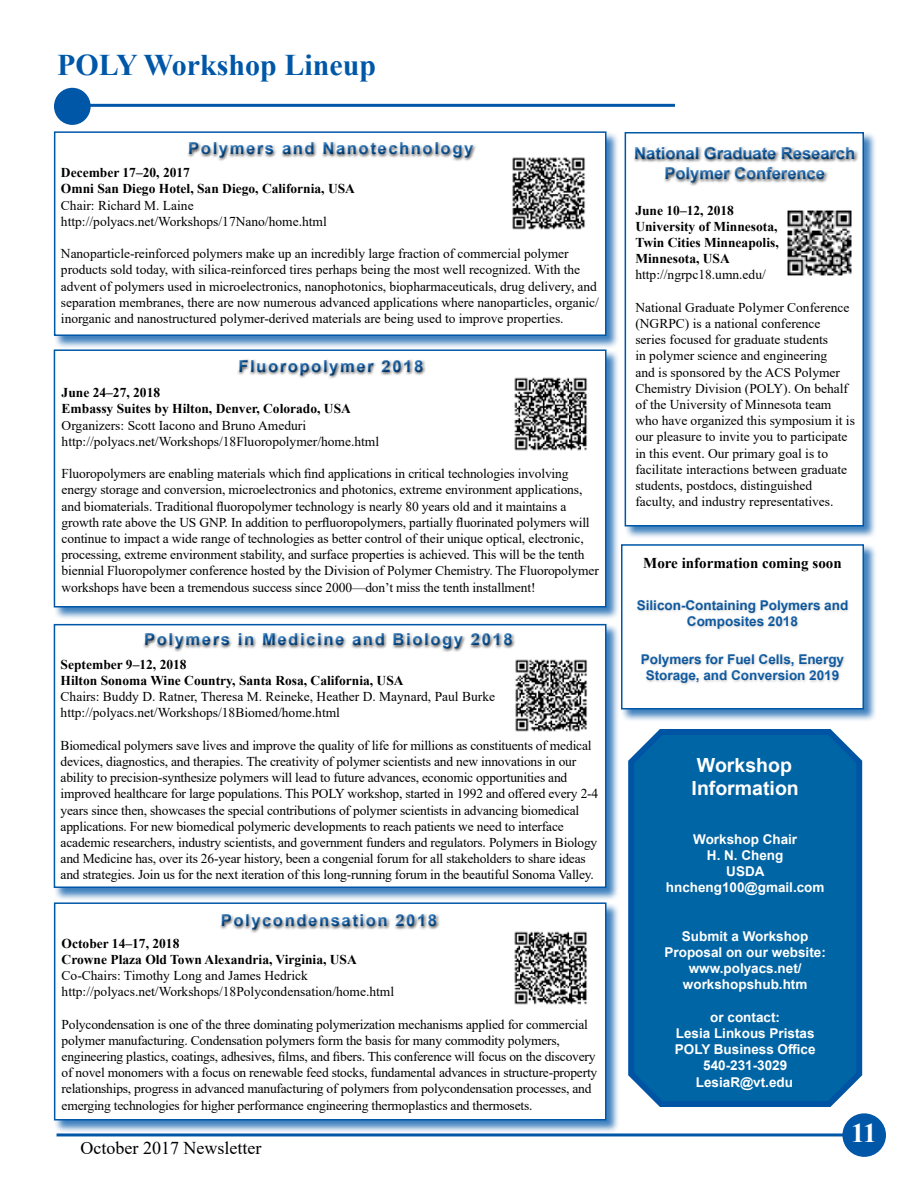
<style>
.page{position:relative;width:918px;height:1188px;background:#fff}
.page>*{position:absolute;margin:0;border:0;box-sizing:border-box;transform-origin:0 0}
.t1{font:700 30px "Times New Roman";color:#0057a8}
.t2{font:700 27px "Times New Roman";color:#fff}
.t3{font:700 19.5px/23.4px "Arial";color:#fff}
.t4{font:18px "Times New Roman";color:#000}
.t5{font:700 16.5px "Arial";letter-spacing:.1em;color:#0057a8}
.t6{font:700 16.5px/19.8px "Arial";color:#0057a8;text-align:center}
.t7{font:700 15px "Times New Roman";color:#000}
.t8{font:13.5px/16.2px "Times New Roman";letter-spacing:-.01em;color:#000}
.t9{font:700 13.5px/16.2px "Times New Roman";color:#000}
.t10{font:700 13.5px/16.2px "Arial";color:#fff;text-align:center}
.t11{font:700 13.5px/16.2px "Arial";color:#0057a8;text-align:center}
</style>
<div class="page">
<hr style="left:57px;top:1133px;width:807px;height:3px;background:#0057a8">
<div style="left:843px;top:1114px;width:42px;height:42px;background:#0057a8;border-radius:50%"></div>
<div style="left:842px;top:1113px;width:44px;height:44px;border:2px solid #0057a8;border-radius:50%"></div>
<div style="left:625px;top:132px;width:252px;height:407px;background:#0057a8;opacity:.75"></div>
<div style="left:625px;top:132px;width:239px;height:394px;background:#fff;border:2px solid #0057a8"></div>
<div style="left:54px;top:624px;width:566px;height:277px;background:#0057a8;opacity:.75"></div>
<div style="left:54px;top:624px;width:553px;height:264px;background:#fff;border:2px solid #0057a8"></div>
<div style="left:54px;top:902px;width:565px;height:232px;background:#0057a8;opacity:.75"></div>
<div style="left:54px;top:902px;width:553px;height:218px;background:#fff;border:2px solid #0057a8"></div>
<div style="left:54px;top:349px;width:566px;height:272px;background:#0057a8;opacity:.75"></div>
<div style="left:54px;top:349px;width:553px;height:259px;background:#fff;border:2px solid #0057a8"></div>
<div style="left:54px;top:131px;width:565px;height:218px;background:#0057a8;opacity:.75"></div>
<div style="left:54px;top:131px;width:553px;height:205px;background:#fff;border:2px solid #0057a8"></div>
<hr style="left:71px;top:104px;width:604px;height:3px;background:#0057a8">
<div style="left:55px;top:89px;width:35px;height:35px;background:#0057a8;border-radius:50%"></div>
<div style="left:54px;top:88px;width:37px;height:37px;border:2px solid #0057a8;border-radius:50%"></div>
<svg style="left:628px;top:729px;width:235px;height:378px;background:#0667a6"></svg>
<div style="left:186px;top:140px;width:291px;height:22px;background:#000;opacity:.75"></div>
<img style="left:512px;top:157px;width:73px;height:73px">
<img style="left:514px;top:377px;width:73px;height:74px">
<img style="left:515px;top:659px;width:72px;height:73px">
<img style="left:514px;top:931px;width:73px;height:74px">
<div style="left:236px;top:358px;width:192px;height:22px;background:#000;opacity:.75"></div>
<div style="left:142px;top:631px;width:375px;height:22px;background:#000;opacity:.75"></div>
<div style="left:219px;top:912px;width:222px;height:22px;background:#000;opacity:.75"></div>
<div style="left:632px;top:145px;width:227px;height:42px;background:#000;opacity:.75"></div>
<img style="left:787px;top:210px;width:65px;height:66px">
<div style="left:621px;top:544px;width:256px;height:178px;background:#0057a8;opacity:.75"></div>
<div style="left:621px;top:544px;width:243px;height:166px;background:#fff;border:2px solid #0057a8"></div>
<div style="left:635px;top:598px;width:216px;height:88px;background:#000;opacity:.75"></div>
<h1 class="t1" style="left:57px;top:43px;width:321px">POLY Workshop Lineup</h1>
<p class="t5" style="left:188px;top:137px;width:286px">Polymers and Nanotechnology</p>
<p class="t9" style="left:61px;top:164px;width:296px">December 17–20, 2017<br>Omni San Diego Hotel, San Diego, California, USA</p>
<p class="t8" style="left:61px;top:197px;width:267px">Chair: Richard M. Laine http://polyacs.net/Workshops/17Nano/home.html</p>
<p class="t8" style="left:61px;top:245px;width:539px">Nanoparticle-reinforced polymers make up an incredibly large fraction of commercial polymer products sold today, with silica-reinforced tires perhaps being the most well recognized. With the advent of polymers used in microelectronics, nanophotonics, biopharmaceuticals, drug delivery, and separation membranes, there are now numerous advanced applications where nanoparticles, organic/ inorganic and nanostructured polymer-derived materials are being used to improve properties.</p>
<p class="t5" style="left:238px;top:355px;width:186px">Fluoropolymer 2018</p>
<p class="t9" style="left:62px;top:384px;width:291px">June 24–27, 2018<br>Embassy Suites by Hilton, Denver, Colorado, USA</p>
<p class="t8" style="left:62px;top:417px;width:319px">Organizers: Scott Iacono and Bruno Ameduri http://polyacs.net/Workshops/18Fluoropolymer/home.html</p>
<p class="t8" style="left:62px;top:465px;width:539px">Fluoropolymers are enabling materials which find applications in critical technologies involving energy storage and conversion, microelectronics and photonics, extreme environment applications, and biomaterials. Traditional fluoropolymer technology is nearly 80 years old and it maintains a growth rate above the US GNP. In addition to perfluoropolymers, partially fluorinated polymers will continue to impact a wide range of technologies as better control of their unique optical, electronic, processing, extreme environment stability, and surface properties is achieved. This will be the tenth biennial Fluoropolymer conference hosted by the Division of Polymer Chemistry. The Fluoropolymer workshops have been a tremendous success since 2000—don’t miss the tenth installment!</p>
<p class="t5" style="left:144px;top:628px;width:370px">Polymers in Medicine and Biology 2018</p>
<p class="t9" style="left:61px;top:656px;width:345px">September 9–12, 2018<br>Hilton Sonoma Wine Country, Santa Rosa, California, USA</p>
<p class="t8" style="left:61px;top:688px;width:436px">Chairs: Buddy D. Ratner, Theresa M. Reineke, Heather D. Maynard, Paul Burke http://polyacs.net/Workshops/18Biomed/home.html</p>
<p class="t8" style="left:61px;top:737px;width:539px">Biomedical polymers save lives and improve the quality of life for millions as constituents of medical devices, diagnostics, and therapies. The creativity of polymer scientists and new innovations in our ability to precision-synthesize polymers will lead to future advances, economic opportunities and improved healthcare for large populations. This POLY workshop, started in 1992 and offered every 2-4 years since then, showcases the special contributions of polymer scientists in advancing biomedical applications. For new biomedical polymeric developments to reach patients we need to interface academic researchers, industry scientists, and government funders and regulators. Polymers in Biology and Medicine has, over its 26-year history, been a congenial forum for all stakeholders to share ideas and strategies. Join us for the next iteration of this long-running forum in the beautiful Sonoma Valley.</p>
<p class="t5" style="left:221px;top:909px;width:218px">Polycondensation 2018</p>
<p class="t9" style="left:62px;top:935px;width:297px">October 14–17, 2018<br>Crowne Plaza Old Town Alexandria, Virginia, USA</p>
<p class="t8" style="left:62px;top:967px;width:334px">Co-Chairs: Timothy Long and James Hedrick http://polyacs.net/Workshops/18Polycondensation/home.html</p>
<p class="t8" style="left:62px;top:1016px;width:537px">Polycondensation is one of the three dominating polymerization mechanisms applied for commercial polymer manufacturing. Condensation polymers form the basis for many commodity polymers, engineering plastics, coatings, adhesives, films, and fibers. This conference will focus on the discovery of novel monomers with a focus on renewable feed stocks, fundamental advances in structure-property relationships, progress in advanced manufacturing of polymers from polycondensation processes, and emerging technologies for higher performance engineering thermoplastics and thermosets.</p>
<h3 class="t4" style="left:81px;top:1136px;width:182px">October 2017 Newsletter</h3>
<p class="t6" style="left:634px;top:143px;width:222px">National Graduate Research<br>Polymer Conference</p>
<p class="t9" style="left:635px;top:202px;width:145px">June 10–12, 2018<br>University of Minnesota,<br>Twin Cities Minneapolis,<br>Minnesota, USA</p>
<p class="t8" style="left:635px;top:266px;width:132px">http://ngrpc18.umn.edu/</p>
<p class="t8" style="left:635px;top:299px;width:221px">National Graduate Polymer Conference (NGRPC) is a national conference<br>series focused for graduate students<br>in polymer science and engineering<br>and is sponsored by the ACS Polymer Chemistry Division (POLY). On behalf of the University of Minnesota team who have organized this symposium it is our pleasure to invite you to participate in this event. Our primary goal is to facilitate interactions between graduate students, postdocs, distinguished faculty, and industry representatives.</p>
<p class="t7" style="left:643px;top:552px;width:200px">More information coming soon</p>
<p class="t11" style="left:637px;top:597px;width:213px">Silicon-Containing Polymers and<br>Composites 2018</p>
<p class="t11" style="left:641px;top:651px;width:205px">Polymers for Fuel Cells, Energy<br>Storage, and Conversion 2019</p>
<h3 class="t3" style="left:692px;top:753px;width:109px">Workshop<br>Information</h3>
<p class="t10" style="left:666px;top:831px;width:160px">Workshop Chair<br>H. N. Cheng<br>USDA hncheng100@gmail.com</p>
<p class="t10" style="left:665px;top:928px;width:163px">Submit a Workshop<br>Proposal on our website: www.polyacs.net/ workshopshub.htm</p>
<p class="t10" style="left:675px;top:1009px;width:142px">or contact:<br>Lesia Linkous Pristas<br>POLY Business Office<br>540-231-3029<br>LesiaR@vt.edu</p>
<h2 class="t2" style="left:851px;top:1114px;width:27px">11</h2>
</div>
